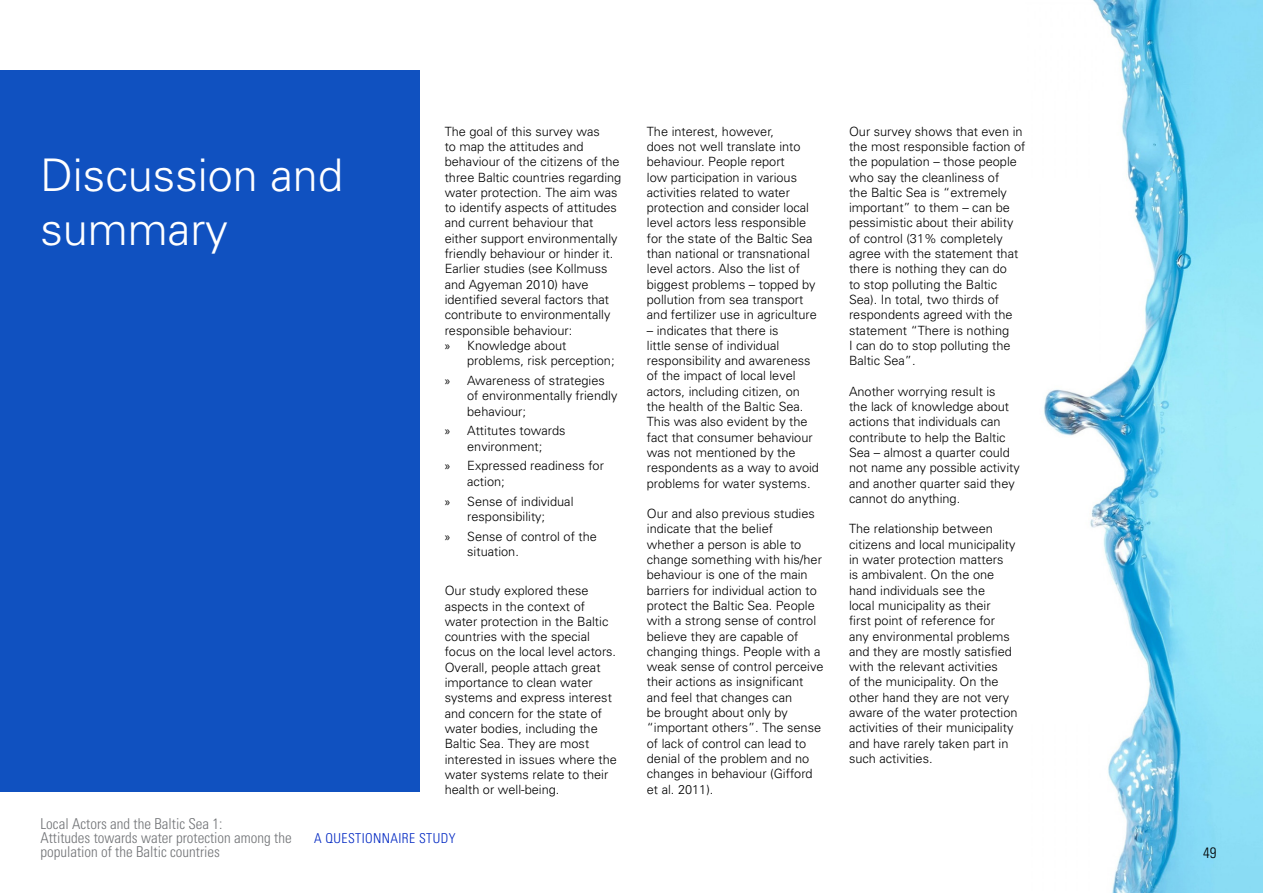
<style>
.page{position:relative;width:1263px;height:893px;background:#fff}
.page>*{position:absolute;margin:0;border:0;box-sizing:border-box;transform-origin:0 0}
.t1{font:300 45px/54px "Univers";color:#fff}
.t2{font:300 condensed 15px/13.6px "Univers";color:#727477}
.t3{font:300 condensed 15px "Univers";color:#000}
.t4{font:300 condensed 13.65px "Univers";letter-spacing:.03em;color:#0027c2}
.t5{font:300 12.75px/15.3px "Univers";color:#000}
.s1{font-family:"Myriad Pro";font-weight:400}
</style>
<div class="page">
<img style="left:1044px;top:0;width:219px;height:893px">
<div style="left:0;top:70px;width:419px;height:722px;background:#1051c0"></div>
<h1 class="t1" style="left:40px;top:148px;width:304px">Discussion and summary</h1>
<p class="t5" style="left:445px;top:123px;width:178px">The goal of this survey was<br>to map the attitudes and behaviour of the citizens of the three Baltic countries regarding water protection. The aim was to identify aspects of attitudes and current behaviour that either support environmentally friendly behaviour or hinder it.<br>Earlier studies (see Kollmuss and Agyeman 2010) have identified several factors that contribute to environmentally responsible behaviour:<br><span class="s1">»</span> Knowledge about</p>
<p class="t5" style="left:445px;top:351px;width:171px;line-height:19.8px;text-indent:23px">problems, risk perception; <span class="s1">»</span> Awareness of strategies</p>
<p class="t5" style="left:467px;top:388px;width:152px">of environmentally friendly behaviour;</p>
<p class="t5" style="left:445px;top:423px;width:122px;text-align:center"><span class="s1">»</span> Attitutes towards environment;</p>
<p class="t5" style="left:467px;top:458px;width:138px;text-indent:-23px"><span class="s1">»</span> Expressed readiness for action;</p>
<p class="t5" style="left:445px;top:493px;width:130px;text-align:center"><span class="s1">»</span> Sense of individual responsibility;</p>
<p class="t5" style="left:467px;top:528px;width:131px;text-indent:-23px"><span class="s1">»</span> Sense of control of the situation.</p>
<p class="t5" style="left:445px;top:583px;width:174px">Our study explored these aspects in the context of water protection in the Baltic countries with the special focus on the local level actors.<br>Overall, people attach great importance to clean water systems and express interest and concern for the state of water bodies, including the<br>Baltic Sea. They are most interested in issues where the water systems relate to their health or well-being.</p>
<p class="t2" style="left:40px;top:817px;width:253px">Local Actors and the Baltic Sea 1:<br>Attitudes towards water protection among the population of the Baltic countries</p>
<p class="t4" style="left:314px;top:830px;width:143px">A QUESTIONNAIRE STUDY</p>
<p class="t5" style="left:647px;top:123px;width:172px">The interest, however,<br>does not well translate into behaviour. People report<br>low participation in various activities related to water protection and consider local level actors less responsible for the state of the Baltic Sea than national or transnational level actors. Also the list of biggest problems – topped by pollution from sea transport and fertilizer use in agriculture</p>
<p class="t5" style="left:647px;top:322px;width:174px">– indicates that there is<br>little sense of individual responsibility and awareness of the impact of local level actors, including citizen, on the health of the Baltic Sea.<br>This was also evident by the fact that consumer behaviour was not mentioned by the respondents as a way to avoid problems for water systems.</p>
<p class="t5" style="left:647px;top:506px;width:178px">Our and also previous studies indicate that the belief whether a person is able to change something with his/her behaviour is one of the main barriers for individual action to protect the Baltic Sea. People with a strong sense of control believe they are capable of changing things. People with a weak sense of control perceive their actions as insignificant and feel that changes can<br>be brought about only by “important others”. The sense of lack of control can lead to denial of the problem and no changes in behaviour (Gifford et al. 2011).</p>
<p class="t5" style="left:849px;top:123px;width:178px">Our survey shows that even in the most responsible faction of the population – those people who say the cleanliness of<br>the Baltic Sea is “extremely important” to them – can be pessimistic about their ability of control (31% completely agree with the statement that there is nothing they can do<br>to stop polluting the Baltic<br>Sea). In total, two thirds of respondents agreed with the statement “There is nothing<br>I can do to stop polluting the<br>Baltic Sea”.</p>
<p class="t5" style="left:849px;top:384px;width:172px">Another worrying result is<br>the lack of knowledge about actions that individuals can contribute to help the Baltic<br>Sea – almost a quarter could not name any possible activity and another quarter said they cannot do anything.</p>
<p class="t5" style="left:849px;top:521px;width:170px">The relationship between citizens and local municipality in water protection matters<br>is ambivalent. On the one hand individuals see the<br>local municipality as their<br>first point of reference for any environmental problems and they are mostly satisfied with the relevant activities<br>of the municipality. On the other hand they are not very aware of the water protection activities of their municipality and have rarely taken part in such activities.</p>
<p class="t3" style="left:1203px;top:843px;width:15px">49</p>
</div>
